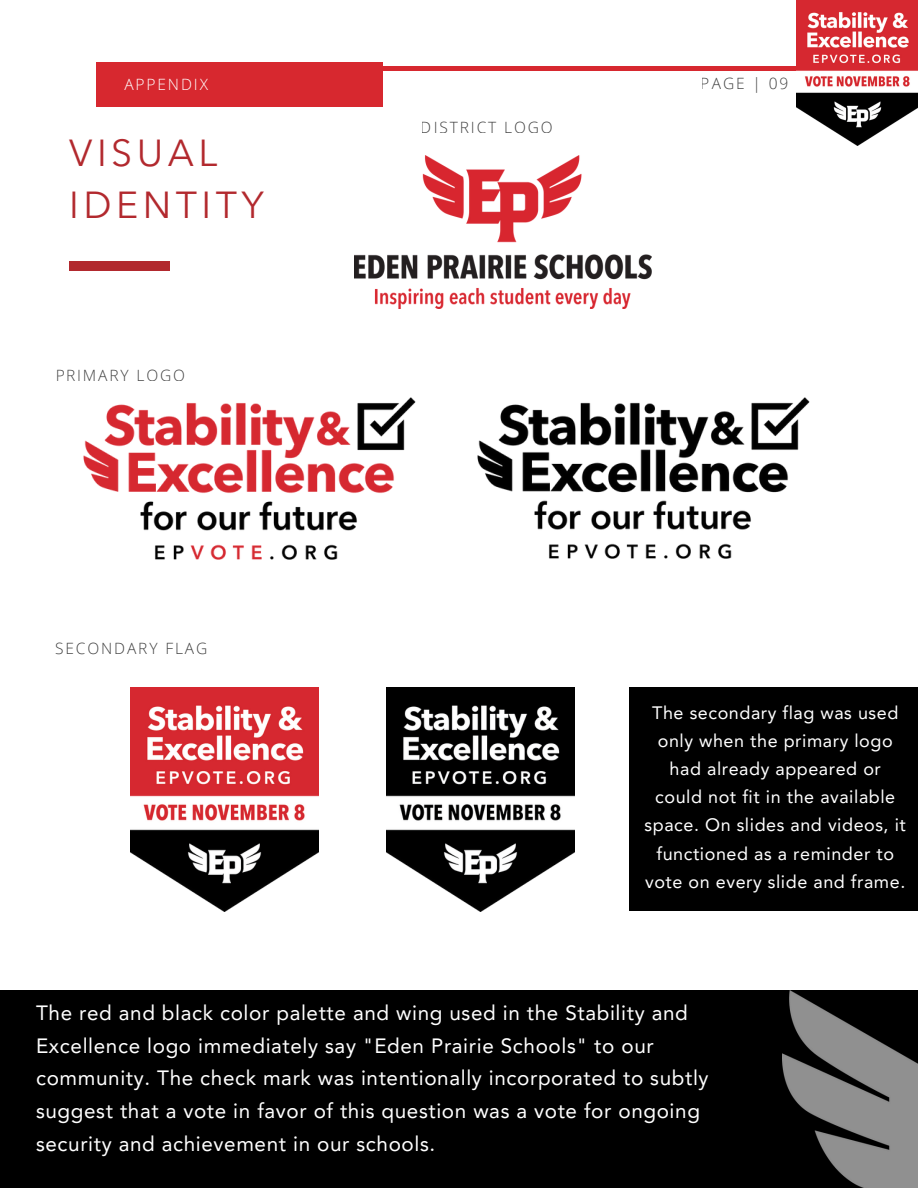
<style>
.page{position:relative;width:918px;height:1188px;background:#fff}
.page>*{position:absolute;margin:0;border:0;box-sizing:border-box;transform-origin:0 0}
.t1{font:37.35px/51.8px "Avenir Next LT Pro";letter-spacing:.12em;color:#b2292e}
.t2{font:20.7px/32.7px "Avenir LT Pro";letter-spacing:.03em;color:#fff}
.t3{font:18px/28.2px "Avenir LT Pro";letter-spacing:.03em;color:#fff;text-align:center}
.t4{font:300 15.6px "Open Sans";letter-spacing:.12em;color:#000}
.t5{font:300 15.6px "Open Sans";letter-spacing:.12em;color:#fff}
</style>
<div class="page">
<hr style="left:99px;top:67px;width:726px;height:3px;background:#d7282f">
<div style="left:96px;top:62px;width:287px;height:44px;background:#d7282f"></div>
<img style="left:797px;top:0;width:121px;height:145px">
<div style="left:69px;top:262px;width:100px;height:9px;background:#b2292e"></div>
<img style="left:354px;top:156px;width:297px;height:153px">
<img style="left:83px;top:397px;width:333px;height:163px">
<img style="left:477px;top:397px;width:333px;height:162px">
<img style="left:386px;top:687px;width:188px;height:224px">
<img style="left:130px;top:687px;width:188px;height:224px">
<div style="left:629px;top:687px;width:289px;height:224px;background:#000"></div>
<div style="left:0;top:991px;width:918px;height:197px;background:#000"></div>
<img style="left:782px;top:991px;width:136px;height:197px">
<p class="t5" style="left:124px;top:73px;width:85px">APPENDIX</p>
<p class="t4" style="left:701px;top:73px;width:89px">PAGE | 09</p>
<h1 class="t1" style="left:69px;top:131px;width:196px">VISUAL<br>IDENTITY</h1>
<p class="t4" style="left:55px;top:364px;width:131px">PRIMARY LOGO</p>
<p class="t4" style="left:55px;top:638px;width:154px">SECONDARY FLAG</p>
<p class="t4" style="left:421px;top:116px;width:133px">DISTRICT LOGO</p>
<p class="t3" style="left:645px;top:700px;width:263px">The secondary flag was used only when the primary logo had already appeared or could not fit in the available space. On slides and videos, it functioned as a reminder to vote on every slide and frame.</p>
<p class="t2" style="left:36px;top:998px;width:674px">The red and black color palette and wing used in the Stability and Excellence logo immediately say "Eden Prairie Schools" to our community. The check mark was intentionally incorporated to subtly suggest that a vote in favor of this question was a vote for ongoing security and achievement in our schools.</p>
</div>
